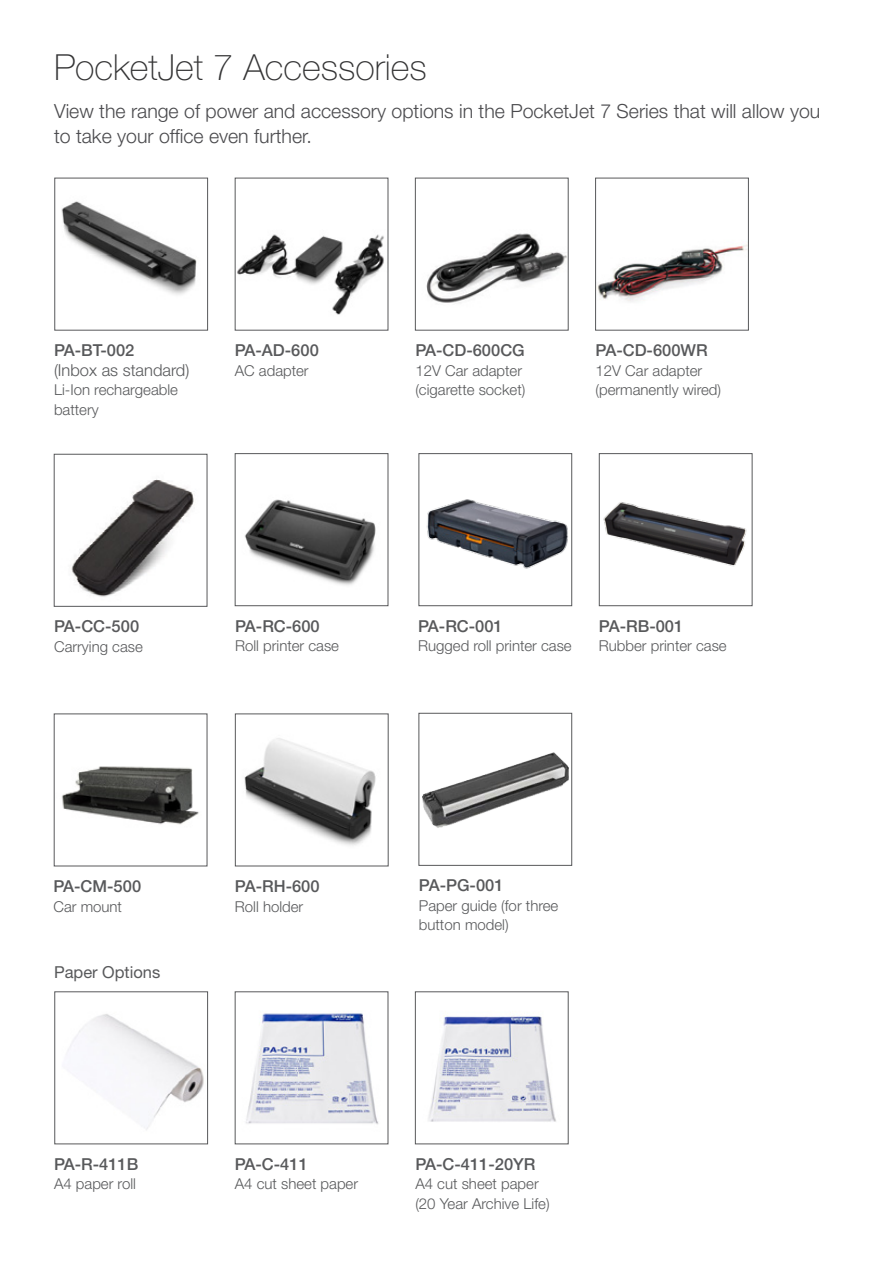
<style>
.page{position:relative;width:893px;height:1263px;background:#fff}
.page>*{position:absolute;margin:0;border:0;box-sizing:border-box;transform-origin:0 0}
.t1{font:100 36px "Helvetica Neue LT Std";color:#333334}
.t2{font:300 19.5px/25.5px "Helvetica Neue LT Std";color:#4a4a4d}
.t3{font:500 16.5px "Helvetica Neue LT Std";color:#58595b}
.t4{font:300 16.5px "Helvetica Neue LT Std";color:#58595b}
.t5{font:16.5px "Helvetica Neue LT Std";color:#58595b}
.t6{font:300 15px/19.5px "Helvetica Neue LT Std";color:#58595b}
</style>
<div class="page">
<img style="left:61px;top:201px;width:136px;height:94px">
<img style="left:62px;top:766px;width:137px;height:59px">
<img style="left:426px;top:499px;width:142px;height:70px">
<div style="left:419px;top:453px;width:153px;height:153px;border:1px solid #58595b"></div>
<img style="left:68px;top:1014px;width:136px;height:116px">
<div style="left:55px;top:991px;width:153px;height:153px;border:1px solid #58595b"></div>
<img style="left:237px;top:234px;width:147px;height:81px">
<img style="left:244px;top:738px;width:132px;height:108px">
<img style="left:603px;top:502px;width:144px;height:65px">
<div style="left:599px;top:453px;width:153px;height:153px;border:1px solid #58595b"></div>
<img style="left:246px;top:1013px;width:133px;height:112px">
<div style="left:235px;top:991px;width:153px;height:153px;border:1px solid #58595b"></div>
<img style="left:426px;top:233px;width:140px;height:70px">
<img style="left:244px;top:499px;width:132px;height:87px">
<div style="left:235px;top:453px;width:153px;height:153px;border:1px solid #58595b"></div>
<img style="left:422px;top:752px;width:147px;height:76px">
<div style="left:419px;top:713px;width:153px;height:152px;border:1px solid #58595b"></div>
<img style="left:428px;top:1015px;width:128px;height:107px">
<div style="left:415px;top:991px;width:153px;height:153px;border:1px solid #58595b"></div>
<img style="left:597px;top:244px;width:150px;height:58px">
<div style="left:595px;top:178px;width:154px;height:152px;border:1px solid #58595b"></div>
<img style="left:71px;top:479px;width:123px;height:118px">
<div style="left:54px;top:454px;width:153px;height:152px;border:1px solid #58595b"></div>
<h1 class="t1" style="left:54px;top:46px;width:374px">PocketJet 7 Accessories</h1>
<h2 class="t2" style="left:54px;top:98px;width:768px">View the range of power and accessory options in the PocketJet 7 Series that will allow you to take your office even further.</h2>
<p class="t3" style="left:54px;top:341px;width:82px">PA-BT-002</p>
<p class="t4" style="left:54px;top:360px;width:137px">(Inbox as standard)</p>
<p class="t6" style="left:54px;top:380px;width:125px">Li-Ion rechargeable battery</p>
<p class="t3" style="left:235px;top:341px;width:86px">PA-AD-600</p>
<p class="t6" style="left:235px;top:360px;width:75px">AC adapter</p>
<p class="t3" style="left:415px;top:341px;width:111px">PA-CD-600CG</p>
<p class="t6" style="left:415px;top:360px;width:112px">12V Car adapter (cigarette socket)</p>
<p class="t3" style="left:596px;top:341px;width:114px">PA-CD-600WR</p>
<p class="t6" style="left:596px;top:360px;width:127px">12V Car adapter (permanently wired)</p>
<p class="t3" style="left:54px;top:617px;width:86px">PA-CC-500</p>
<p class="t6" style="left:54px;top:636px;width:90px">Carrying case</p>
<p class="t3" style="left:235px;top:616px;width:86px">PA-RC-600</p>
<p class="t6" style="left:235px;top:636px;width:105px">Roll printer case</p>
<p class="t3" style="left:418px;top:616px;width:86px">PA-RC-001</p>
<p class="t6" style="left:418px;top:636px;width:155px">Rugged roll printer case</p>
<p class="t3" style="left:599px;top:616px;width:86px">PA-RB-001</p>
<p class="t6" style="left:599px;top:636px;width:129px">Rubber printer case</p>
<p class="t3" style="left:53px;top:876px;width:89px">PA-CM-500</p>
<p class="t6" style="left:53px;top:896px;width:70px">Car mount</p>
<p class="t5" style="left:54px;top:962px;width:108px">Paper Options</p>
<p class="t3" style="left:54px;top:1154px;width:86px">PA-R-411B</p>
<p class="t6" style="left:54px;top:1174px;width:83px">A4 paper roll</p>
<p class="t3" style="left:235px;top:876px;width:86px">PA-RH-600</p>
<p class="t6" style="left:235px;top:896px;width:70px">Roll holder</p>
<p class="t3" style="left:419px;top:876px;width:86px">PA-PG-001</p>
<p class="t6" style="left:419px;top:895px;width:141px">Paper guide (for three button model)</p>
<p class="t3" style="left:235px;top:1154px;width:75px">PA-C-411</p>
<p class="t6" style="left:235px;top:1174px;width:125px">A4 cut sheet paper</p>
<p class="t3" style="left:415px;top:1154px;width:122px">PA-C-411-20YR</p>
<p class="t6" style="left:415px;top:1174px;width:136px">A4 cut sheet paper (20 Year Archive Life)</p>
</div>
